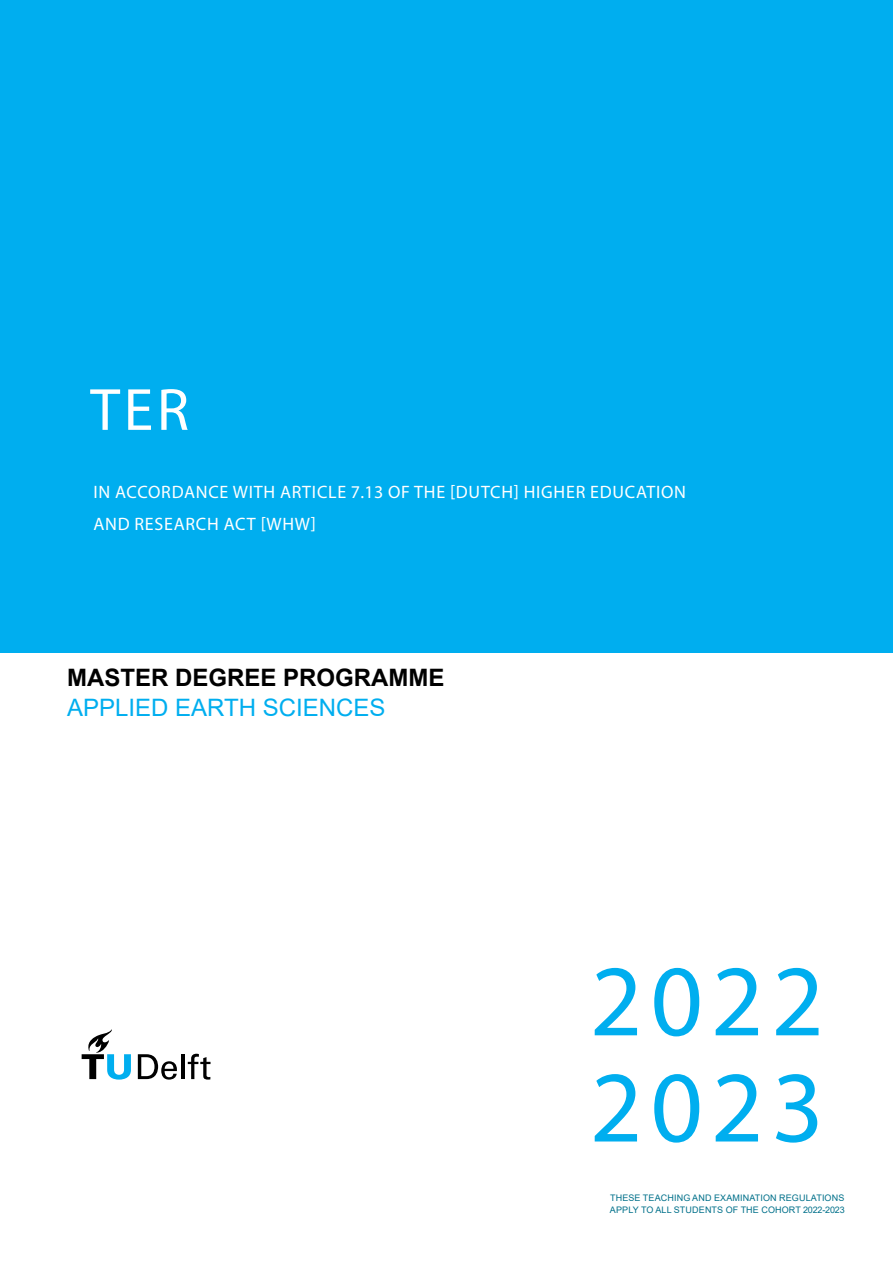
<style>
.page{position:relative;width:893px;height:1263px;background:#fff}
.page>*{position:absolute;margin:0;border:0;box-sizing:border-box;transform-origin:0 0}
.t1{font:102px/106.2px "Myriad Pro";letter-spacing:.08em;color:#00aeef}
.t2{font:60px "Myriad Pro";color:#fff}
.t3{font:700 24px "Arial";color:#000}
.t4{font:24px "Arial";color:#00aeef}
.t5{font:18px/31.5px "Myriad Pro";letter-spacing:.04em;color:#fff}
.t6{font:9px/12px "Arial";letter-spacing:.015em;color:#00708a}
</style>
<div class="page">
<div style="left:0;top:0;width:893px;height:539px;background:#00aeef"></div>
<svg style="left:82px;top:1029px;width:49px;height:50px"></svg>
<hr style="left:181px;top:1054px;width:3px;height:25px;background:#000">
<svg style="left:188px;top:1054px;width:22px;height:25px"></svg>
<svg style="left:138px;top:1054px;width:39px;height:25px"></svg>
<div style="left:0;top:436px;width:893px;height:217px;background:#00aeef"></div>
<h2 class="t2" style="left:90px;top:373px;width:100px">TER</h2>
<h3 class="t5" style="left:93px;top:476px;width:594px">IN ACCORDANCE WITH ARTICLE 7.13 OF THE [DUTCH] HIGHER EDUCATION<br>AND RESEARCH ACT [WHW]</h3>
<h3 class="t3" style="left:67px;top:661px;width:379px">MASTER DEGREE PROGRAMME</h3>
<h3 class="t4" style="left:67px;top:691px;width:320px">APPLIED EARTH SCIENCES</h3>
<h1 class="t1" style="left:590px;top:946px;width:235px">2022<br>2023</h1>
<p class="t6" style="left:610px;top:1191px;width:236px">THESE TEACHING AND EXAMINATION REGULATIONS<br>APPLY TO ALL STUDENTS OF THE COHORT 2022-2023</p>
</div>
